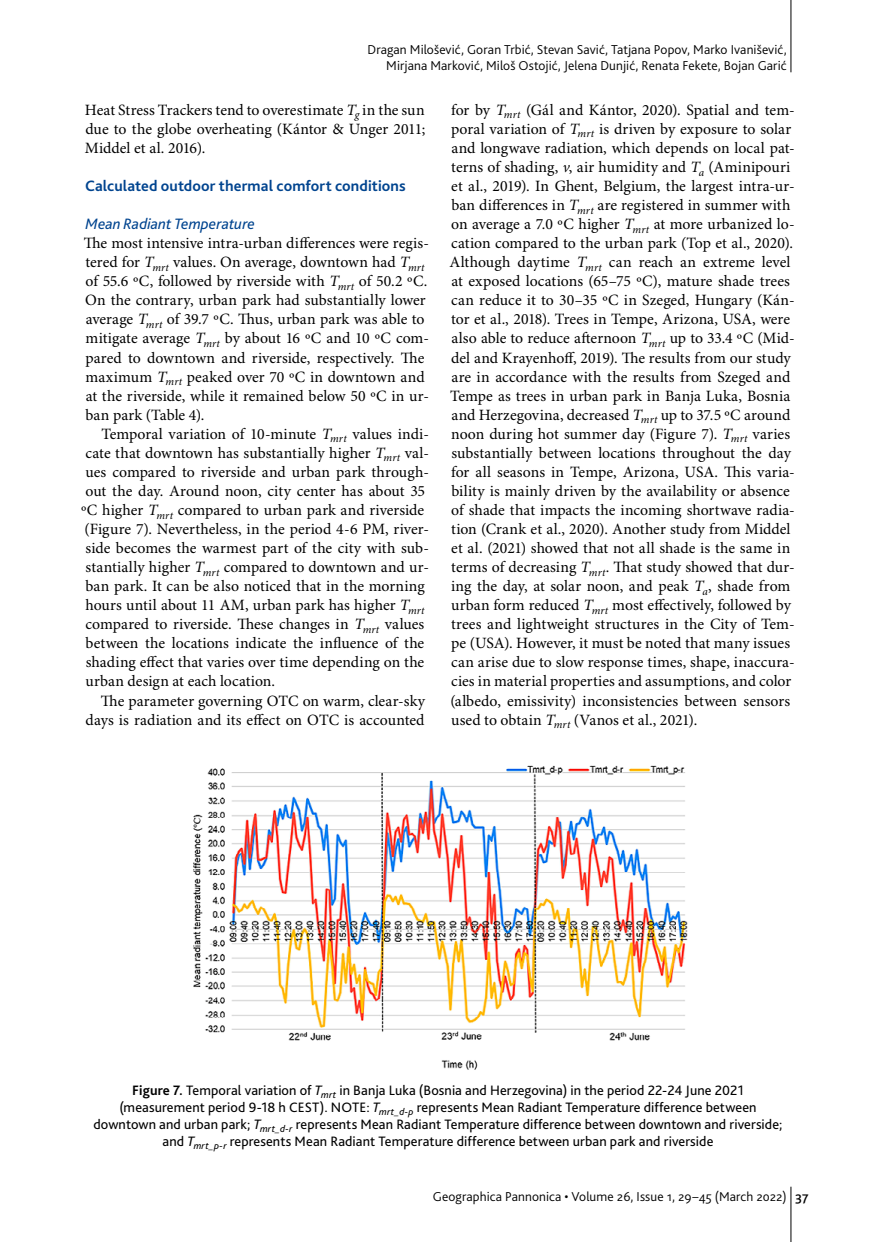
<style>
.page{position:relative;width:876px;height:1242px;background:#fff}
.page>*{position:absolute;margin:0;border:0;box-sizing:border-box;transform-origin:0 0}
.t1{font:15.75px/19px "Minion Pro";letter-spacing:.005em;color:#000}
.t2{font:700 15.75px "Bliss Pro";letter-spacing:.005em;color:#00448f}
.t3{font:italic 15.75px "Bliss Pro";letter-spacing:.005em;color:#00448f}
.t4{font:14.25px/17.1px "Bliss Pro";letter-spacing:.01em;color:#000;text-align:center}
.t5{font:300 13.5px/16.2px "Bliss Pro";letter-spacing:.01em;color:#000;text-align:right}
.s1{font-style:italic}
.s2{font-weight:700}
.s3{font-weight:500}
</style>
<div class="page">
<hr style="left:791px;top:0;width:1px;height:72px;background:#000">
<hr style="left:791px;top:1186px;width:1px;height:56px;background:#000">
<img style="left:193px;top:765px;width:495px;height:305px">
<p class="t5" style="left:367px;top:41px;width:421px">Dragan Milošević, Goran Trbić, Stevan Savić, Tatjana Popov, Marko Ivanišević,<br>Mirjana Marković, Miloš Ostojić, Jelena Dunjić, Renata Fekete, Bojan Garić</p>
<p class="t1" style="left:85px;top:101px;width:342px;text-align:justify">Heat Stress Trackers tend to overestimate <span class="s1">T</span><sub>g</sub> in the sun due to the globe overheating (Kántor &amp; Unger 2011; Middel et al. 2016).</p>
<p class="t2" style="left:85px;top:176px;width:322px">Calculated outdoor thermal comfort conditions</p>
<p class="t3" style="left:86px;top:214px;width:171px">Mean Radiant Temperature</p>
<p class="t1" style="left:84px;top:234px;width:347px">The most intensive intra-urban differences were regis&shy;tered for <span class="s1">T</span><sub>mrt</sub> values. On average, downtown had <span class="s1">T</span><sub>mrt </sub>of 55.6 ºC, followed by riverside with <span class="s1">T</span><sub>mrt</sub> of 50.2 ºC.<br>On the contrary, urban park had substantially lower average <span class="s1">T</span><sub>mrt</sub> of 39.7 ºC. Thus, urban park was able to mitigate average <span class="s1">T</span><sub>mrt</sub> by about 16 ºC and 10 ºC com&shy;pared to downtown and riverside, respectively. The maximum <span class="s1">T</span><sub>mrt</sub> peaked over 70 ºC in downtown and at the riverside, while it remained below 50 ºC in ur&shy;ban park (Table 4).</p>
<p class="t1" style="left:81px;top:425px;width:349px;text-indent:20px">Temporal variation of 10-minute <span class="s1">T</span><sub>mrt</sub> values indi&shy;cate that downtown has substantially higher <span class="s1">T</span><sub>mrt</sub> val&shy;ues compared to riverside and urban park through&shy;out the day. Around noon, city center has about 35 ºC higher <span class="s1">T</span><sub>mrt</sub> compared to urban park and riverside (Figure 7). Nevertheless, in the period 4-6 PM, river&shy;side becomes the warmest part of the city with sub&shy;stantially higher <span class="s1">T</span><sub>mrt</sub> compared to downtown and ur&shy;ban park. It can be also noticed that in the morning hours until about 11 AM, urban park has higher <span class="s1">T</span><sub>mrt </sub>compared to riverside. These changes in <span class="s1">T</span><sub>mrt</sub> values between the locations indicate the influence of the shading effect that varies over time depending on the urban design at each location.</p>
<p class="t1" style="left:86px;top:691px;width:341px;text-align:right">The parameter governing OTC on warm, clear-sky days is radiation and its effect on OTC is accounted</p>
<p class="t1" style="left:449px;top:101px;width:347px">for by <span class="s1">T</span><sub>mrt</sub> (Gál and Kántor, 2020). Spatial and tem&shy;poral variation of <span class="s1">T</span><sub>mrt</sub> is driven by exposure to solar and longwave radiation, which depends on local pat&shy;terns of shading, <span class="s1">v</span>, air humidity and <span class="s1">T</span><sub>a</sub> (Aminipouri et al., 2019). In Ghent, Belgium, the largest intra-ur&shy;ban differences in <span class="s1">T</span><sub>mrt</sub> are registered in summer with on average a 7.0 ºC higher <span class="s1">T</span><sub>mrt</sub> at more urbanized lo&shy;cation compared to the urban park (Top et al., 2020).<br>Although daytime <span class="s1">T</span><sub>mrt</sub> can reach an extreme level at exposed locations (65–75 ºC), mature shade trees can reduce it to 30–35 ºC in Szeged, Hungary (Kán&shy;tor et al., 2018). Trees in Tempe, Arizona, USA, were also able to reduce afternoon <span class="s1">T</span><sub>mrt</sub> up to 33.4 ºC (Mid&shy;del and Krayenhoff, 2019). The results from our study are in accordance with the results from Szeged and Tempe as trees in urban park in Banja Luka, Bosnia and Herzegovina, decreased <span class="s1">T</span><sub>mrt</sub> up to 37.5 ºC around noon during hot summer day (Figure 7). <span class="s1">T</span><sub>mrt</sub> varies substantially between locations throughout the day for all seasons in Tempe, Arizona, USA. This varia&shy;bility is mainly driven by the availability or absence of shade that impacts the incoming shortwave radia&shy;tion (Crank et al., 2020). Another study from Middel et al. (2021) showed that not all shade is the same in terms of decreasing <span class="s1">T</span><sub>mrt</sub>. That study showed that dur&shy;ing the day, at solar noon, and peak <span class="s1">T</span><sub>a</sub>, shade from urban form reduced <span class="s1">T</span><sub>mrt</sub> most effectively, followed by trees and lightweight structures in the City of Tem&shy;pe (USA). However, it must be noted that many issues can arise due to slow response times, shape, inaccura&shy;cies in material properties and assumptions, and color (albedo, emissivity) inconsistencies between sensors used to obtain <span class="s1">T</span><sub>mrt</sub> (Vanos et al., 2021).</p>
<p class="t4" style="left:93px;top:1081px;width:690px"><span class="s2">Figure 7.</span> Temporal variation of <span class="s1">T</span><sub>mrt</sub> in Banja Luka (Bosnia and Herzegovina) in the period 22-24 June 2021 (measurement period 9-18 h CEST). NOTE: <span class="s1">T</span><sub>mrt_d-p</sub> represents Mean Radiant Temperature difference between downtown and urban park; <span class="s1">T</span><sub>mrt_d-r</sub> represents Mean Radiant Temperature difference between downtown and riverside; and <span class="s1">T</span><sub>mrt_p-r</sub> represents Mean Radiant Temperature difference between urban park and riverside</p>
<p class="t5" style="left:433px;top:1187px;width:377px">Geographica Pannonica • Volume 26, Issue 1, 29–45 (March 2022) <span class="s3">37</span></p>
</div>
